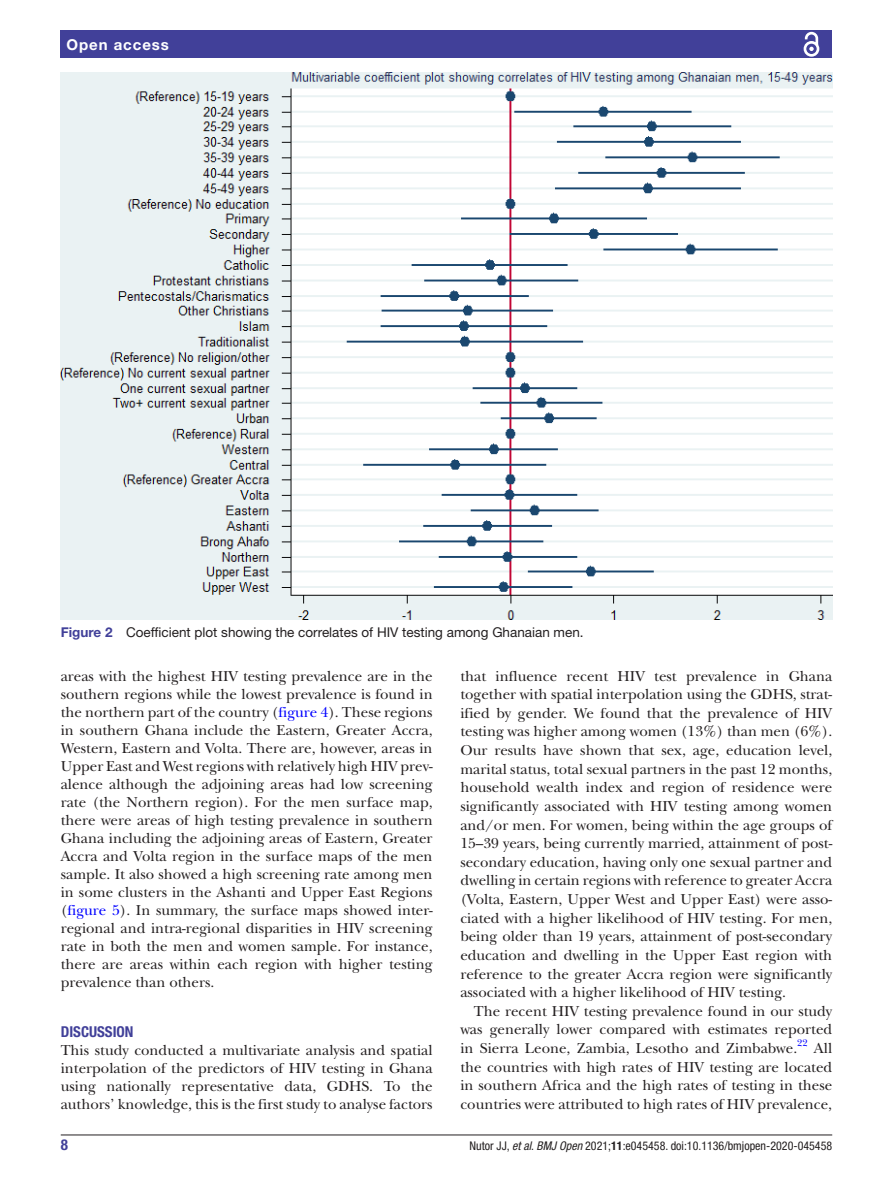
<style>
.page{position:relative;width:893px;height:1191px;background:#fff}
.page>*{position:absolute;margin:0;border:0;box-sizing:border-box;transform-origin:0 0}
.t1{font:15px/18.6px "New Baskerville";color:#231f20;text-align:justify}
.t2{font:700 condensed 15px "Helvetica Neue LT Std";color:#414099}
.t3{font:700 15px "Helvetica Neue LT Std";letter-spacing:.065em;color:#fff}
.t4{font:13.5px "Helvetica Neue LT Std";color:#231f20}
.t5{font:condensed 12px "Helvetica Neue LT Std";color:#231f20}
.t6{font:9.9px "New Baskerville";color:#00f}
.s1{font-weight:700;color:#414099}
.s2{color:#00f}
.s3{font-style:italic}
.s4{font-weight:700}
</style>
<div class="page">
<hr style="left:61px;top:1134px;width:771px;height:1px;background:#231f20">
<div style="left:61px;top:31px;width:771px;height:27px;background:#414099"></div>
<svg style="left:803px;top:31px;width:17px;height:26px"></svg>
<img style="left:61px;top:73px;width:771px;height:546px">
<p class="t3" style="left:66px;top:35px;width:104px">Open access</p>
<p class="t4" style="left:61px;top:624px;width:524px"><span class="s1">Figure 2</span> Coefficient plot showing the correlates of HIV testing among Ghanaian men.</p>
<p class="t1" style="left:61px;top:667px;width:373px;line-height:18px">areas with the highest HIV testing prevalence are in the southern regions while the lowest prevalence is found in the northern part of the country (<span class="s2">figure 4</span>). These regions in southern Ghana include the Eastern, Greater Accra, Western, Eastern and Volta. There are, however, areas in Upper East and West regions with relatively high HIV prev&shy;alence although the adjoining areas had low screening rate (the Northern region). For the men surface map, there were areas of high testing prevalence in southern Ghana including the adjoining areas of Eastern, Greater Accra and Volta region in the surface maps of the men sample. It also showed a high screening rate among men in some clusters in the Ashanti and Upper East Regions (<span class="s2">figure 5</span>). In summary, the surface maps showed inter&shy;regional and intra-regional disparities in HIV screening rate in both the men and women sample. For instance, there are areas within each region with higher testing prevalence than others.</p>
<p class="t2" style="left:61px;top:1023px;width:74px">DISCUSSION</p>
<p class="t1" style="left:61px;top:1041px;width:373px;line-height:18px">This study conducted a multivariate analysis and spatial interpolation of the predictors of HIV testing in Ghana using nationally representative data, GDHS. To the authors’ knowledge, this is the first study to analyse factors</p>
<p class="t1" style="left:460px;top:666px;width:373px">that influence recent HIV test prevalence in Ghana together with spatial interpolation using the GDHS, strat&shy;ified by gender. We found that the prevalence of HIV testing was higher among women (13%) than men (6%).<br>Our results have shown that sex, age, education level, marital status, total sexual partners in the past 12 months, household wealth index and region of residence were significantly associated with HIV testing among women and/or men. For women, being within the age groups of 15–39 years, being currently married, attainment of post&shy;secondary education, having only one sexual partner and dwelling in certain regions with reference to greater Accra (Volta, Eastern, Upper West and Upper East) were asso&shy;ciated with a higher likelihood of HIV testing. For men, being older than 19 years, attainment of post-secondary education and dwelling in the Upper East region with reference to the greater Accra region were significantly associated with a higher likelihood of HIV testing.</p>
<p class="t1" style="left:460px;top:1001px;width:373px;text-indent:13px">The recent HIV testing prevalence found in our study was generally lower compared with estimates reported in Sierra Leone, Zambia, Lesotho and Zimbabwe.</p>
<p class="t6" style="left:797px;top:1037px;width:12px">22</p>
<p class="t1" style="left:460px;top:1039px;width:373px;text-indent:354px">All the countries with high rates of HIV testing are located in southern Africa and the high rates of testing in these countries were attributed to high rates of HIV prevalence,</p>
<p class="t2" style="left:61px;top:1135px;width:9px">8</p>
<p class="t5" style="left:469px;top:1138px;width:364px">Nutor JJ, <span class="s3">et al</span>. <span class="s3">BMJ Open</span> 2021;<span class="s4">11</span>:e045458. doi:10.1136/bmjopen-2020-045458</p>
</div>
